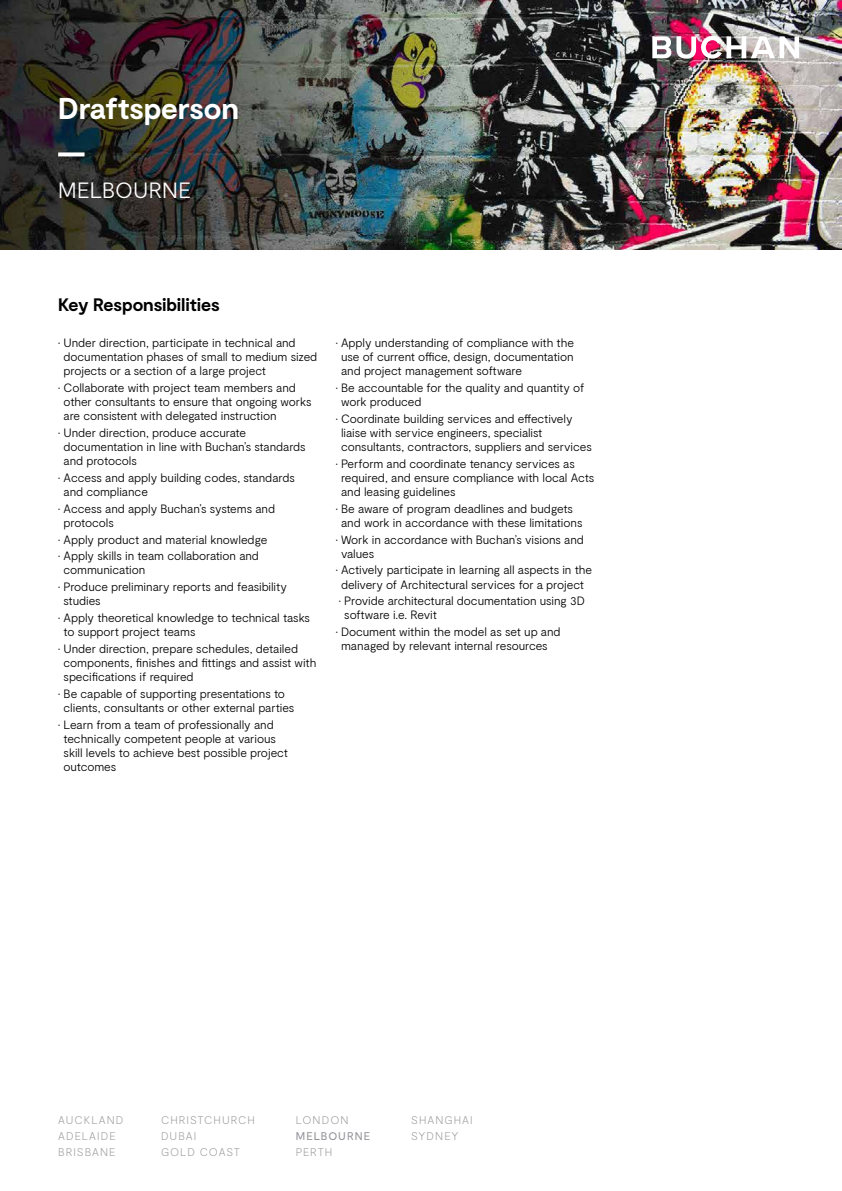
<style>
.page{position:relative;width:842px;height:1191px;background:#fff}
.page>*{position:absolute;margin:0;border:0;box-sizing:border-box;transform-origin:0 0}
.t1{font:700 30px "Moderat";letter-spacing:-.01em;color:#fff}
.t2{font:300 22px "Moderat";letter-spacing:.005em;color:#fff}
.t3{font:700 18px "Moderat";letter-spacing:-.005em;color:#000}
.t4{font:300 12px/14px "Moderat";letter-spacing:-.01em;color:#000}
.t5{font:100 11.1px/15.9px "Moderat";letter-spacing:.09em;color:#939498}
.t6{font:11.1px "Moderat";letter-spacing:.09em;color:#939498}
</style>
<div class="page">
<img style="left:0;top:0;width:842px;height:250px">
<svg style="left:58px;top:152px;width:27px;height:4px"></svg>
<img style="left:652px;top:36px;width:147px;height:23px">
<h1 class="t1" style="left:58px;top:89px;width:182px">Draftsperson</h1>
<h2 class="t2" style="left:58px;top:177px;width:134px">MELBOURNE</h2>
<h3 class="t3" style="left:58px;top:294px;width:163px">Key Responsibilities</h3>
<p class="t4" style="left:64px;top:336px;width:255px;text-indent:-5px">• Under direction, participate in technical and documentation phases of small to medium sized projects or a section of a large project</p>
<p class="t4" style="left:64px;top:381px;width:249px;text-indent:-5px">• Collaborate with project team members and other consultants to ensure that ongoing works are consistent with delegated instruction</p>
<p class="t4" style="left:64px;top:426px;width:244px;text-indent:-5px">• Under direction, produce accurate documentation in line with Buchan’s standards and protocols</p>
<p class="t4" style="left:64px;top:471px;width:233px;text-indent:-5px">• Access and apply building codes, standards and compliance</p>
<p class="t4" style="left:64px;top:501px;width:213px;text-indent:-5px">• Access and apply Buchan’s systems and protocols</p>
<p class="t4" style="left:58px;top:532px;width:211px">• Apply product and material knowledge</p>
<p class="t4" style="left:64px;top:549px;width:197px;text-indent:-5px">• Apply skills in team collaboration and communication</p>
<p class="t4" style="left:64px;top:580px;width:225px;text-indent:-5px">• Produce preliminary reports and feasibility studies</p>
<p class="t4" style="left:64px;top:611px;width:248px;text-indent:-5px">• Apply theoretical knowledge to technical tasks to support project teams</p>
<p class="t4" style="left:64px;top:642px;width:254px;text-indent:-5px">• Under direction, prepare schedules, detailed components, finishes and fittings and assist with specifications if required</p>
<p class="t4" style="left:64px;top:686px;width:232px;text-indent:-5px">• Be capable of supporting presentations to clients, consultants or other external parties</p>
<p class="t4" style="left:64px;top:717px;width:226px;text-indent:-5px">• Learn from a team of professionally and technically competent people at various skill levels to achieve best possible project outcomes</p>
<p class="t4" style="left:341px;top:336px;width:234px;text-align:justify;text-indent:-5px">• Apply understanding of compliance with the use of current office, design, documentation and project management software</p>
<p class="t4" style="left:341px;top:381px;width:245px;text-indent:-5px">• Be accountable for the quality and quantity of work produced</p>
<p class="t4" style="left:341px;top:412px;width:252px;text-indent:-5px">• Coordinate building services and effectively liaise with service engineers, specialist consultants, contractors, suppliers and services</p>
<p class="t4" style="left:341px;top:457px;width:255px;text-indent:-5px">• Perform and coordinate tenancy services as required, and ensure compliance with local Acts and leasing guidelines</p>
<p class="t4" style="left:341px;top:501px;width:243px;text-indent:-5px">• Be aware of program deadlines and budgets and work in accordance with these limitations</p>
<p class="t4" style="left:341px;top:532px;width:244px;text-indent:-5px">• Work in accordance with Buchan’s visions and values</p>
<p class="t4" style="left:336px;top:563px;width:258px;text-align:center">• Actively participate in learning all aspects in the delivery of Architectural services for a project</p>
<p class="t4" style="left:344px;top:594px;width:242px;text-indent:-5px">• Provide architectural documentation using 3D software i.e. Revit</p>
<p class="t4" style="left:341px;top:625px;width:221px;text-indent:-5px">• Document within the model as set up and managed by relevant internal resources</p>
<p class="t5" style="left:58px;top:1112px;width:67px">AUCKLAND<br>ADELAIDE<br>BRISBANE</p>
<p class="t5" style="left:161px;top:1112px;width:96px">CHRISTCHURCH<br>DUBAI<br>GOLD COAST</p>
<p class="t5" style="left:296px;top:1112px;width:54px">LONDON</p>
<p class="t6" style="left:296px;top:1129px;width:76px">MELBOURNE</p>
<p class="t5" style="left:296px;top:1144px;width:38px">PERTH</p>
<p class="t5" style="left:411px;top:1112px;width:63px">SHANGHAI<br>SYDNEY</p>
</div>
